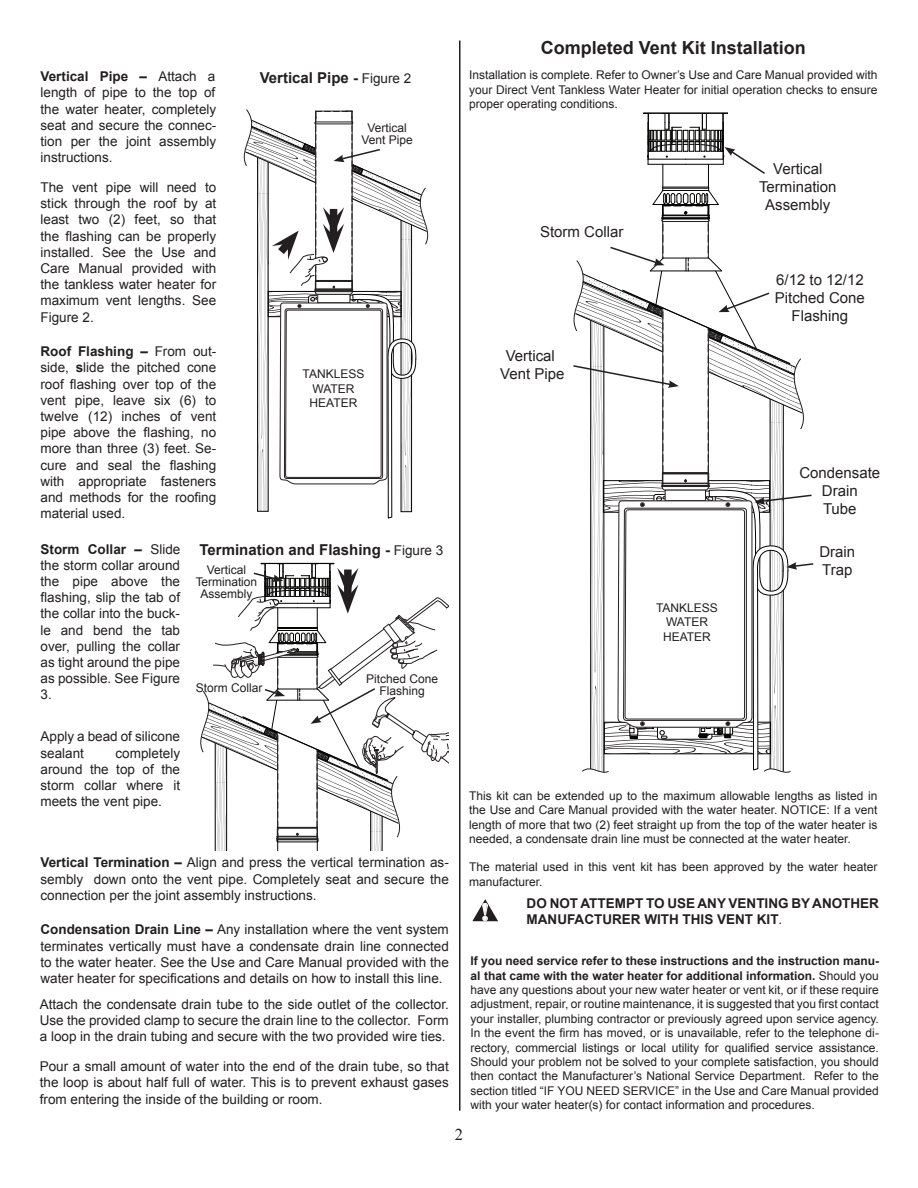
<style>
.page{position:relative;width:918px;height:1188px;background:#fff}
.page>*{position:absolute;margin:0;border:0;box-sizing:border-box;transform-origin:0 0}
.t1{font:700 24px "Georgia";color:#fff}
.t2{font:700 18px "Arial";color:#231f20}
.t3{font:16.5px "Times New Roman";color:#231f20}
.t4{font:15px/18px "Arial";color:#231f20;text-align:center}
.t5{font:700 15px "Arial";color:#231f20}
.Paragraph_Style_1{font:13.5px/16.2px "Arial";color:#231f20;text-align:justify}
.t6{font:700 13.5px "Arial";color:#231f20}
.Paragraph_Style_2{font:12px/14.4px "Arial";color:#231f20}
.Info_Box{font:12px/12px "Arial";color:#231f20;text-align:center}
.s1{font-weight:700}
.s2{font-weight:400;font-size:13.5px}
.s3{font-weight:400}
</style>
<div class="page">
<hr style="left:459px;top:40px;width:1px;height:1071px;background:#231f20">
<svg style="left:472px;top:899px;width:26px;height:23px"></svg>
<svg style="left:573px;top:112px;width:241px;height:661px"></svg>
<svg style="left:243px;top:109px;width:186px;height:409px"></svg>
<svg style="left:200px;top:563px;width:249px;height:287px"></svg>
<p class="Paragraph_Style_1" style="left:40px;top:69px;width:177px"><span class="s1">Vertical Pipe –</span> Attach a length of pipe to the top of the water heater, completely seat and secure the connec&shy;tion per the joint assembly instructions.</p>
<p class="Paragraph_Style_1" style="left:40px;top:179px;width:177px">The vent pipe will need to stick through the roof by at least two (2) feet, so that the flashing can be properly installed. See the Use and Care Manual provided with the tankless water heater for maximum vent lengths. See Figure 2.</p>
<p class="Paragraph_Style_1" style="left:40px;top:343px;width:177px"><span class="s1">Roof Flashing –</span> From out&shy;side, <span class="s1">s</span>lide the pitched cone roof flashing over top of the vent pipe, leave six (6) to twelve (12) inches of vent pipe above the flashing, no more than three (3) feet. Se&shy;cure and seal the flashing with appropriate fasteners and methods for the roofing material used.</p>
<p class="t5" style="left:260px;top:68px;width:153px">Vertical Pipe - <span class="s2">Figure 2</span></p>
<p class="Info_Box" style="left:361px;top:121px;width:53px">Vertical<br>Vent Pipe</p>
<p class="Paragraph_Style_2" style="left:303px;top:367px;width:63px">TANKLESS</p>
<p class="Paragraph_Style_2" style="left:310px;top:381px;width:49px">WATER<br>HEATER</p>
<p class="Paragraph_Style_1" style="left:40px;top:541px;width:141px"><span class="s1">Storm Collar –</span> Slide the storm collar around the pipe above the flashing, slip the tab of the collar into the buck&shy;le and bend the tab over, pulling the collar as tight around the pipe as possible. See Figure 3.</p>
<p class="Paragraph_Style_1" style="left:40px;top:729px;width:141px">Apply a bead of silicone sealant</p>
<p class="Paragraph_Style_1" style="left:40px;top:745px;width:141px;text-indent:75px">completely around the top of the storm collar where it meets the vent pipe.</p>
<p class="t5" style="left:199px;top:540px;width:245px">Termination and Flashing - <span class="s2">Figure 3</span></p>
<p class="Paragraph_Style_2" style="left:196px;top:563px;width:63px;line-height:12px;text-align:center">Vertical<br>Termination<br>Assembly</p>
<p class="Paragraph_Style_2" style="left:366px;top:671px;width:74px">Pitched Cone</p>
<p class="Paragraph_Style_2" style="left:196px;top:681px;width:68px">Storm Collar</p>
<p class="Paragraph_Style_2" style="left:380px;top:683px;width:47px">Flashing</p>
<p class="Paragraph_Style_1" style="left:40px;top:855px;width:410px"><span class="s1">Vertical Termination –</span> Align and press the vertical termination as&shy;sembly down onto the vent pipe. Completely seat and secure the connection per the joint assembly instructions.</p>
<p class="Paragraph_Style_1" style="left:40px;top:922px;width:410px"><span class="s1">Condensation Drain Line –</span> Any installation where the vent system terminates vertically must have a condensate drain line connected to the water heater. See the Use and Care Manual provided with the water heater for specifications and details on how to install this line.</p>
<p class="Paragraph_Style_1" style="left:40px;top:996px;width:411px">Attach the condensate drain tube to the side outlet of the collector.<br>Use the provided clamp to secure the drain line to the collector. Form a loop in the drain tubing and secure with the two provided wire ties.</p>
<p class="Paragraph_Style_1" style="left:40px;top:1058px;width:411px">Pour a small amount of water into the end of the drain tube, so that the loop is about half full of water. This is to prevent exhaust gases from entering the inside of the building or room.</p>
<p class="t2" style="left:541px;top:35px;width:267px">Completed Vent Kit Installation</p>
<p class="Paragraph_Style_2" style="left:469px;top:68px;width:410px;text-align:justify">Installation is complete. Refer to Owner’s Use and Care Manual provided with your Direct Vent Tankless Water Heater for initial operation checks to ensure proper operating conditions.</p>
<p class="t4" style="left:540px;top:223px;width:85px">Storm Collar</p>
<p class="t4" style="left:506px;top:347px;width:51px">Vertical</p>
<p class="t4" style="left:500px;top:365px;width:66px">Vent Pipe</p>
<p class="Paragraph_Style_2" style="left:656px;top:600px;width:63px">TANKLESS</p>
<p class="Paragraph_Style_2" style="left:663px;top:615px;width:49px">WATER<br>HEATER</p>
<p class="t4" style="left:759px;top:160px;width:79px">Vertical<br>Termination<br>Assembly</p>
<p class="t4" style="left:775px;top:271px;width:92px">6/12 to 12/12<br>Pitched Cone<br>Flashing</p>
<p class="t4" style="left:799px;top:464px;width:82px">Condensate<br>Drain</p>
<p class="t4" style="left:823px;top:500px;width:35px">Tube</p>
<p class="t4" style="left:819px;top:543px;width:37px">Drain</p>
<p class="t4" style="left:822px;top:561px;width:32px">Trap</p>
<p class="Paragraph_Style_2" style="left:469px;top:789px;width:410px;text-align:justify">This kit can be extended up to the maximum allowable lengths as listed in the Use and Care Manual provided with the water heater. NOTICE: If a vent length of more that two (2) feet straight up from the top of the water heater is needed, a condensate drain line must be connected at the water heater.</p>
<p class="Paragraph_Style_2" style="left:469px;top:860px;width:410px">The material used in this vent kit has been approved by the water heater manufacturer.</p>
<p class="t6" style="left:527px;top:894px;width:354px">DO NOT ATTEMPT TO USE ANY VENTING BY ANOTHER</p>
<p class="t1" style="left:481px;top:899px;width:11px">!</p>
<p class="t6" style="left:527px;top:910px;width:257px">MANUFACTURER WITH THIS VENT KIT<span class="s3">.</span></p>
<p class="Paragraph_Style_2" style="left:471px;top:954px;width:410px;text-align:justify"><span class="s1">If you need service refer to these instructions and the instruction manu&shy;al that came with the water heater for additional information.</span> Should you have any questions about your new water heater or vent kit, or if these require adjustment, repair, or routine maintenance, it is suggested that you first contact your installer, plumbing contractor or previously agreed upon service agency.<br>In the event the firm has moved, or is unavailable, refer to the telephone di&shy;rectory, commercial listings or local utility for qualified service assistance.<br>Should your problem not be solved to your complete satisfaction, you should then contact the Manufacturer’s National Service Department. Refer to the section titled “IF YOU NEED SERVICE” in the Use and Care Manual provided with your water heater(s) for contact information and procedures.</p>
<p class="t3" style="left:455px;top:1123px;width:10px">2</p>
</div>
